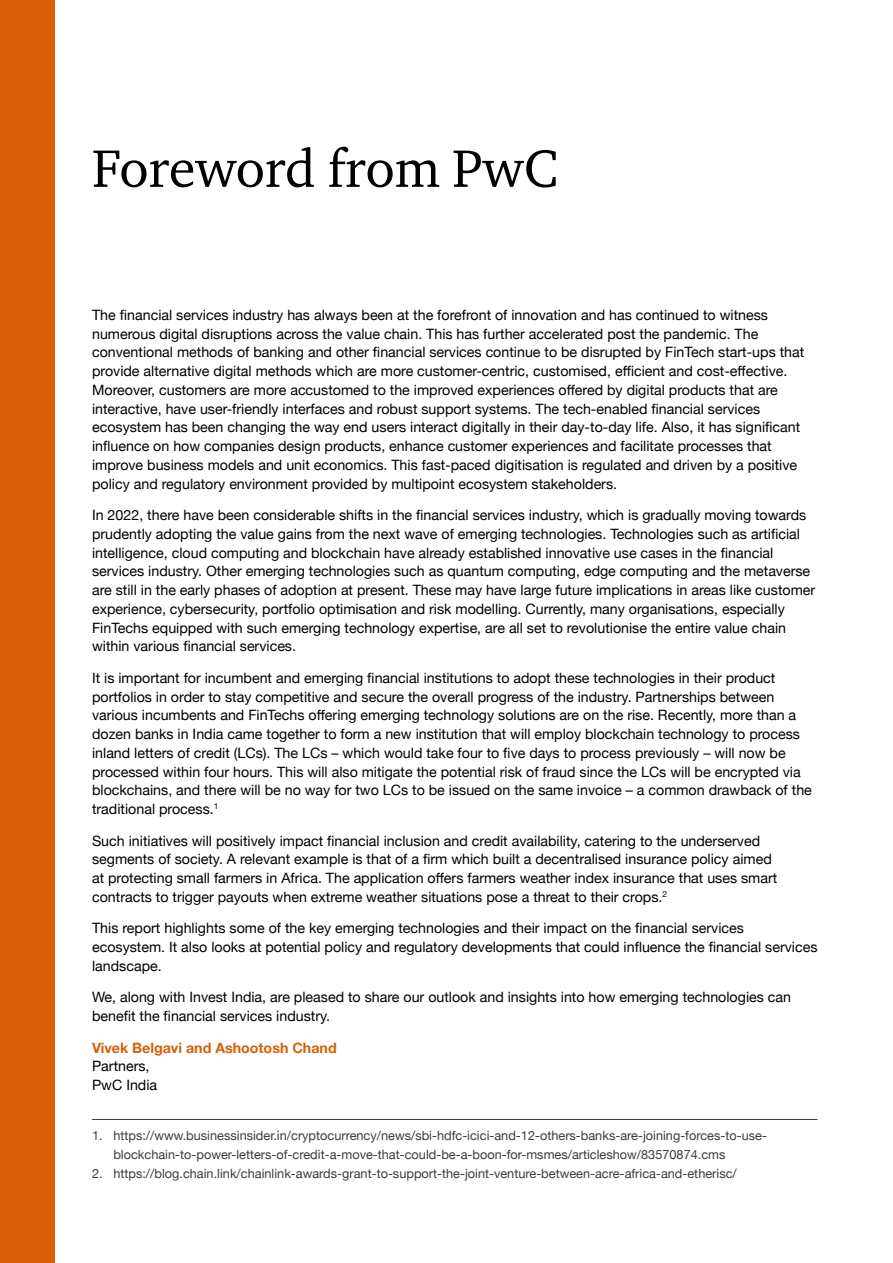
<style>
.page{position:relative;width:893px;height:1263px;background:#fff}
.page>*{position:absolute;margin:0;border:0;box-sizing:border-box;transform-origin:0 0}
.Chapter-Heading{font:54px "ITC Charter Com";color:#000}
.Body{font:14.25px/18.8px "Helvetica Neue";color:#000}
.Body-2{font:700 14.25px/18.8px "Helvetica Neue";color:#d76009}
.Body-3{font:12.75px/18.8px "Helvetica Neue";color:#3c3c3b}
.s1{font-weight:400;color:#000}
</style>
<div class="page">
<hr style="left:92px;top:1119px;width:725px;height:1px;background:#3c3c3b">
<div style="left:0;top:0;width:54px;height:1263px;background:#d76009"></div>
<p class="Chapter-Heading" style="left:92px;top:135px;width:467px">Foreword from PwC</p>
<p class="Body" style="left:92px;top:306px;width:714px">The financial services industry has always been at the forefront of innovation and has continued to witness numerous digital disruptions across the value chain. This has further accelerated post the pandemic. The conventional methods of banking and other financial services continue to be disrupted by FinTech start-ups that provide alternative digital methods which are more customer-centric, customised, efficient and cost-effective.<br>Moreover, customers are more accustomed to the improved experiences offered by digital products that are interactive, have user-friendly interfaces and robust support systems. The tech-enabled financial services ecosystem has been changing the way end users interact digitally in their day-to-day life. Also, it has significant influence on how companies design products, enhance customer experiences and facilitate processes that improve business models and unit economics. This fast-paced digitisation is regulated and driven by a positive policy and regulatory environment provided by multipoint ecosystem stakeholders.</p>
<p class="Body" style="left:92px;top:506px;width:725px">In 2022, there have been considerable shifts in the financial services industry, which is gradually moving towards prudently adopting the value gains from the next wave of emerging technologies. Technologies such as artificial intelligence, cloud computing and blockchain have already established innovative use cases in the financial services industry. Other emerging technologies such as quantum computing, edge computing and the metaverse are still in the early phases of adoption at present. These may have large future implications in areas like customer experience, cybersecurity, portfolio optimisation and risk modelling. Currently, many organisations, especially FinTechs equipped with such emerging technology expertise, are all set to revolutionise the entire value chain within various financial services.</p>
<p class="Body" style="left:92px;top:669px;width:721px">It is important for incumbent and emerging financial institutions to adopt these technologies in their product portfolios in order to stay competitive and secure the overall progress of the industry. Partnerships between various incumbents and FinTechs offering emerging technology solutions are on the rise. Recently, more than a dozen banks in India came together to form a new institution that will employ blockchain technology to process inland letters of credit (LCs). The LCs – which would take four to five days to process previously – will now be processed within four hours. This will also mitigate the potential risk of fraud since the LCs will be encrypted via blockchains, and there will be no way for two LCs to be issued on the same invoice – a common drawback of the traditional process.<sup>1</sup></p>
<p class="Body" style="left:92px;top:832px;width:687px">Such initiatives will positively impact financial inclusion and credit availability, catering to the underserved segments of society. A relevant example is that of a firm which built a decentralised insurance policy aimed at protecting small farmers in Africa. The application offers farmers weather index insurance that uses smart contracts to trigger payouts when extreme weather situations pose a threat to their crops.<sup>2</sup></p>
<p class="Body" style="left:92px;top:920px;width:727px">This report highlights some of the key emerging technologies and their impact on the financial services ecosystem. It also looks at potential policy and regulatory developments that could influence the financial services landscape.</p>
<p class="Body" style="left:92px;top:989px;width:701px">We, along with Invest India, are pleased to share our outlook and insights into how emerging technologies can benefit the financial services industry.</p>
<p class="Body-2" style="left:92px;top:1038px;width:246px">Vivek Belgavi and Ashootosh Chand<br><span class="s1">Partners,<br>PwC India</span></p>
<p class="Body-3" style="left:113px;top:1127px;width:655px;text-indent:-21px">1. https://www.businessinsider.in/cryptocurrency/news/sbi-hdfc-icici-and-12-others-banks-are-joining-forces-to-use&shy;blockchain-to-power-letters-of-credit-a-move-that-could-be-a-boon-for-msmes/articleshow/83570874.cms</p>
<p class="Body-3" style="left:92px;top:1165px;width:646px">2. https://blog.chain.link/chainlink-awards-grant-to-support-the-joint-venture-between-acre-africa-and-etherisc/</p>
</div>
